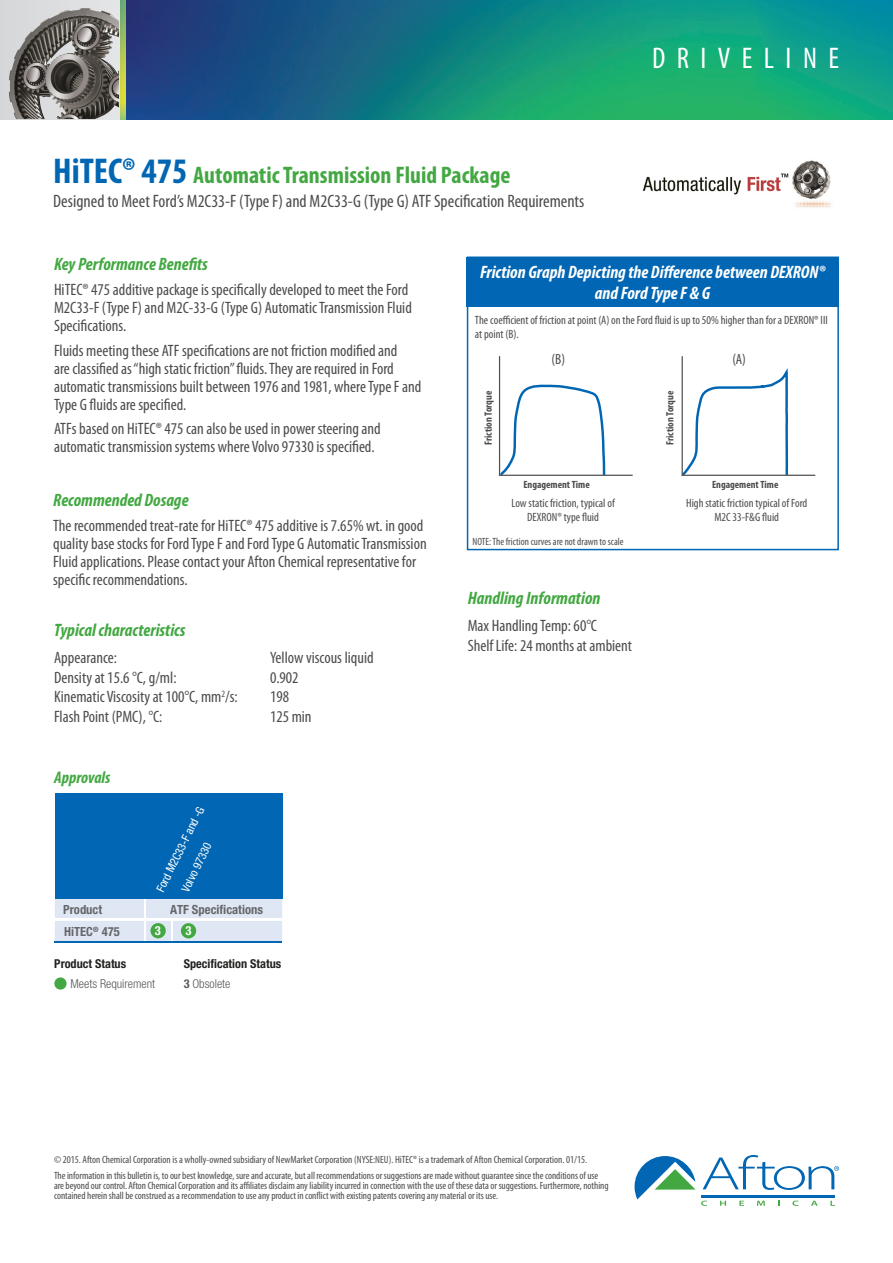
<style>
.page{position:relative;width:893px;height:1263px;background:#fff}
.page>*{position:absolute;margin:0;border:0;box-sizing:border-box;transform-origin:0 0}
.t1{font:condensed 30px "Myriad Pro";letter-spacing:.38em;color:#fff}
.t2{font:700 condensed 24px "Myriad Pro";color:#43a842}
.Sub-headings_Style{font:italic 700 condensed 18px "Myriad Pro";color:#43a842}
.t3{font:condensed 18px "Myriad Pro";color:#4b4c4d}
.t4{font:italic 700 condensed 18px/21.6px "Myriad Pro";color:#fff;text-align:center}
.Sub-headings_Style-2{font:italic 700 condensed 16.8px "Myriad Pro";color:#43a842}
.t5{font:condensed 16.5px/18px "Myriad Pro";color:#4b4c4d}
.t6{font:condensed 14.7px "Myriad Pro";color:#4b4c4d}
.t7{font:700 condensed 12.6px "Helvetica Neue LT Std";color:#65676b}
.t8{font:700 condensed 12.6px "Helvetica Neue LT Std";color:#fff}
.t9{font:700 condensed 12.3px "Helvetica Neue LT Std";color:#222120}
.t10{font:300 condensed 12.3px "Helvetica Neue LT Std";color:#57585a}
.t11{font:condensed 12px/14.4px "Myriad Pro";color:#4b4c4d;text-align:center}
.t12{font:condensed 11.55px/22.5px "Helvetica Neue LT Std";color:#fff}
.t13{font:condensed 10.5px/9.8px "Myriad Pro";letter-spacing:-.005em;color:#4b4c4d}
.t14{font:700 condensed 10.5px "Myriad Pro";color:#4b4c4d}
.s1{font-size:36px;color:#0166b3}
.s2{font-weight:700}
</style>
<div class="page">
<img style="left:125px;top:0;width:768px;height:119px">
<img style="left:119px;top:0;width:6px;height:119px">
<div style="left:467px;top:256px;width:372px;height:294px;border:2px solid #0166b3"></div>
<div style="left:0;top:0;width:119px;height:119px;background:#d6d7d9"></div>
<img style="left:9px;top:8px;width:110px;height:111px">
<svg style="left:634px;top:1155px;width:205px;height:51px"></svg>
<img style="left:642px;top:160px;width:190px;height:48px">
<div style="left:54px;top:977px;width:13px;height:12px;background:#43a842;border-radius:50%"></div>
<svg style="left:54px;top:897px;width:229px;height:45px;background:#e2e8f4"></svg>
<hr style="left:144px;top:899px;width:2px;height:43px;background:#fff">
<hr style="left:171px;top:919px;width:2px;height:23px;background:#fff">
<div style="left:150px;top:923px;width:16px;height:15px;background:#43a842;border-radius:50%"></div>
<div style="left:181px;top:923px;width:15px;height:15px;background:#43a842;border-radius:50%"></div>
<hr style="left:55px;top:941px;width:227px;height:2px;background:#0166b3">
<div style="left:55px;top:793px;width:227px;height:106px;background:#0166b3"></div>
<svg style="left:498px;top:382px;width:108px;height:94px"></svg>
<svg style="left:681px;top:363px;width:108px;height:113px"></svg>
<hr style="left:499px;top:356px;width:1px;height:120px;background:#4e4f50">
<hr style="left:499px;top:475px;width:134px;height:1px;background:#4e4f50">
<hr style="left:682px;top:356px;width:1px;height:120px;background:#4e4f50">
<hr style="left:682px;top:475px;width:133px;height:1px;background:#4e4f50">
<div style="left:467px;top:257px;width:372px;height:50px;background:#0166b3"></div>
<p class="t2" style="left:53px;top:160px;width:459px"><span class="s1">HiTEC® 475</span> Automatic Transmission Fluid Package</p>
<p class="t3" style="left:53px;top:190px;width:533px">Designed to Meet Ford’s M2C33-F (Type F) and M2C33-G (Type G) ATF Specification Requirements</p>
<p class="t1" style="left:652px;top:40px;width:188px">DRIVELINE</p>
<p class="Sub-headings_Style" style="left:54px;top:253px;width:155px">Key Performance Benefits</p>
<p class="t5" style="left:54px;top:280px;width:359px">HiTEC® 475 additive package is specifically developed to meet the Ford<br>M2C33-F (Type F) and M2C-33-G (Type G) Automatic Transmission Fluid<br>Specifications.</p>
<p class="t5" style="left:54px;top:341px;width:369px">Fluids meeting these ATF specifications are not friction modified and<br>are classified as “high static friction” fluids. They are required in Ford automatic transmissions built between 1976 and 1981, where Type F and Type G fluids are specified.</p>
<p class="t5" style="left:54px;top:420px;width:328px">ATFs based on HiTEC® 475 can also be used in power steering and automatic transmission systems where Volvo 97330 is specified.</p>
<p class="Sub-headings_Style" style="left:53px;top:488px;width:137px">Recommended Dosage</p>
<p class="t5" style="left:53px;top:516px;width:375px">The recommended treat-rate for HiTEC® 475 additive is 7.65% wt. in good quality base stocks for Ford Type F and Ford Type G Automatic Transmission Fluid applications. Please contact your Afton Chemical representative for specific recommendations.</p>
<p class="Sub-headings_Style" style="left:54px;top:619px;width:133px">Typical characteristics</p>
<p class="t5" style="left:54px;top:648px;width:65px">Appearance:</p>
<p class="t5" style="left:270px;top:648px;width:105px">Yellow viscous liquid</p>
<p class="t5" style="left:54px;top:668px;width:124px">Density at 15.6 °C, g/ml:</p>
<p class="t5" style="left:270px;top:668px;width:30px">0.902</p>
<p class="t5" style="left:54px;top:688px;width:185px">Kinematic Viscosity at 100°C, mm<sup>2</sup>/s:</p>
<p class="t5" style="left:270px;top:688px;width:21px">198</p>
<p class="t5" style="left:54px;top:707px;width:110px">Flash Point (PMC), °C:</p>
<p class="t5" style="left:270px;top:707px;width:43px">125 min</p>
<p class="Sub-headings_Style-2" style="left:54px;top:767px;width:58px">Approvals</p>
<p class="t12" style="left:155px;top:876px;width:84px;text-indent:-11px;rotate:-64deg">Ford M2C33-F and -G<br>Volvo 97330</p>
<p class="t7" style="left:63px;top:902px;width:41px">Product</p>
<p class="t7" style="left:170px;top:902px;width:95px">ATF Specifications</p>
<p class="t7" style="left:64px;top:924px;width:57px">HiTEC<sup>®</sup> 475</p>
<p class="t8" style="left:155px;top:923px;width:8px">3</p>
<p class="t8" style="left:185px;top:923px;width:8px">3</p>
<p class="t9" style="left:54px;top:956px;width:73px">Product Status</p>
<p class="t10" style="left:71px;top:977px;width:86px">Meets Requirement</p>
<p class="t9" style="left:184px;top:956px;width:99px">Specification Status</p>
<p class="t10" style="left:184px;top:977px;width:48px"><span class="s2">3</span> Obsolete</p>
<p class="t4" style="left:480px;top:261px;width:347px">Friction Graph Depicting the Difference between DEXRON® and Ford Type F &amp; G</p>
<p class="t11" style="left:475px;top:312px;width:354px;text-align:left">The coefficient of friction at point (A) on the Ford fluid is up to 50% higher than for a DEXRON® III at point (B).</p>
<p class="t6" style="left:551px;top:350px;width:15px">(B)</p>
<p class="t6" style="left:732px;top:350px;width:15px">(A)</p>
<p class="t14" style="left:482px;top:445px;width:56px;rotate:-90deg">Friction Torque</p>
<p class="t14" style="left:663px;top:445px;width:56px;rotate:-90deg">Friction Torque</p>
<p class="t14" style="left:523px;top:478px;width:68px">Engagement Time</p>
<p class="t14" style="left:712px;top:477px;width:68px">Engagement Time</p>
<p class="t11" style="left:511px;top:496px;width:105px">Low static friction, typical of<br>DEXRON® type fluid</p>
<p class="t13" style="left:472px;top:536px;width:153px">NOTE: The friction curves are not drawn to scale</p>
<p class="Sub-headings_Style" style="left:468px;top:587px;width:134px">Handling Information</p>
<p class="t5" style="left:468px;top:616px;width:131px">Max Handling Temp: 60°C</p>
<p class="t5" style="left:468px;top:636px;width:166px">Shelf Life: 24 months at ambient</p>
<p class="t11" style="left:686px;top:496px;width:123px">High static friction typical of Ford<br>M2C 33-F&amp;G fluid</p>
<p class="t13" style="left:54px;top:1154px;width:535px">© 2015. Afton Chemical Corporation is a wholly-owned subsidiary of NewMarket Corporation (NYSE:NEU). HiTEC® is a trademark of Afton Chemical Corporation. 01/15.</p>
<p class="t13" style="left:54px;top:1171px;width:556px">The information in this bulletin is, to our best knowledge, sure and accurate, but all recommendations or suggestions are made without guarantee since the conditions of use are beyond our control. Afton Chemical Corporation and its affiliates disclaim any liability incurred in connection with the use of these data or suggestions. Furthermore, nothing contained herein shall be construed as a recommendation to use any product in conflict with existing patents covering any material or its use.</p>
</div>
